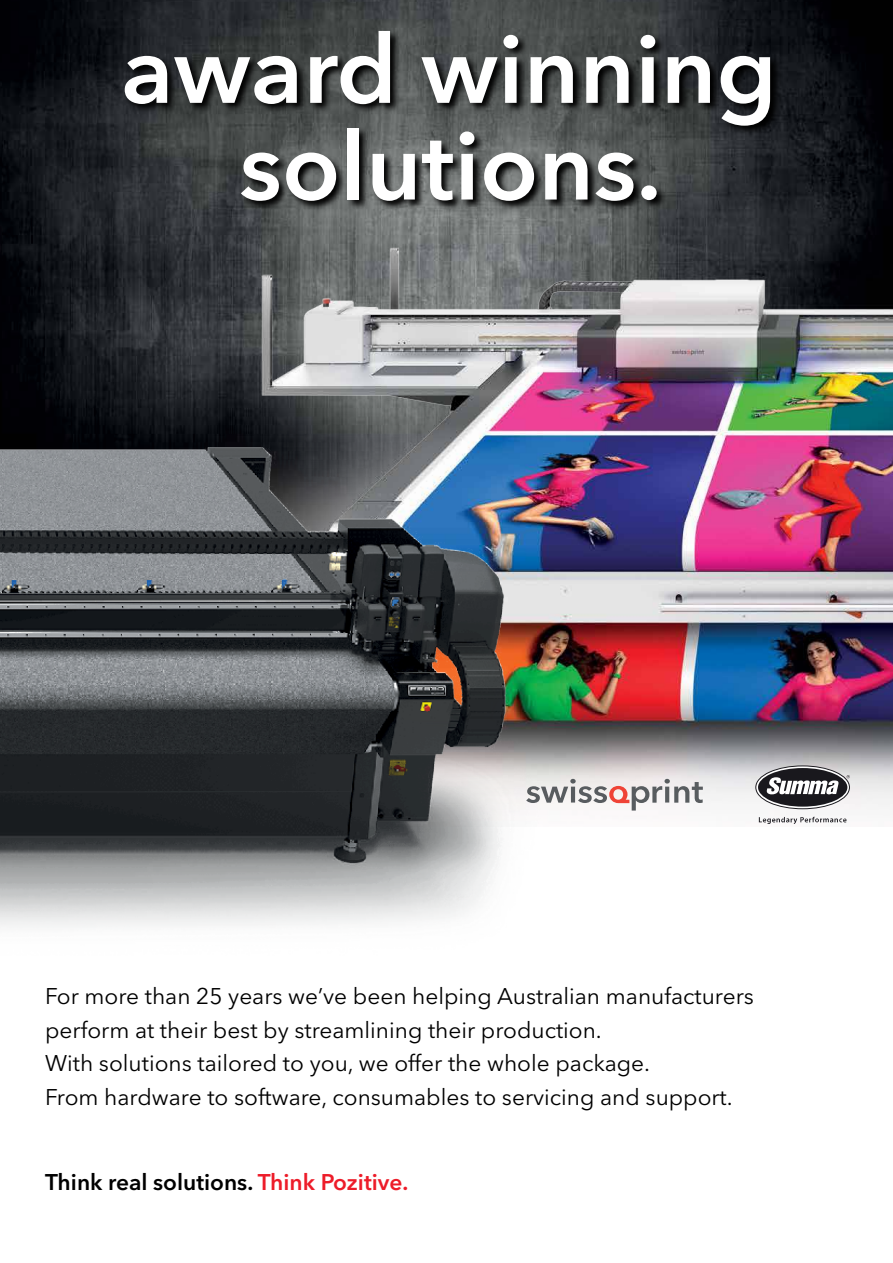
<style>
.page{position:relative;width:893px;height:1263px;background:#fff}
.page>*{position:absolute;margin:0;border:0;box-sizing:border-box;transform-origin:0 0}
.t1{font:600 95.1px/96.6px "Avenir Next LT Pro";color:#fff;text-align:center}
.t2{font:22.5px/33.9px "Avenir Next LT Pro";color:#000}
.t3{font:600 22.5px "Avenir Next LT Pro";color:#000}
.s1{color:#ed1c29}
</style>
<div class="page">
<hr style="left:892px;top:0;width:1px;height:1263px;background:#f9a57b">
<img style="left:0;top:0;width:893px;height:447px">
<img style="left:117px;top:18px;width:673px;height:219px">
<img style="left:144px;top:246px;width:749px;height:580px">
<img style="left:0;top:447px;width:548px;height:480px">
<svg style="left:526px;top:779px;width:177px;height:31px"></svg>
<svg style="left:759px;top:817px;width:87px;height:7px"></svg>
<svg style="left:755px;top:765px;width:95px;height:44px"></svg>
<h1 class="t1" style="left:121px;top:21px;width:657px">award winning solutions.</h1>
<p class="t2" style="left:45px;top:979px;width:710px">For more than 25 years we’ve been helping Australian manufacturers perform at their best by streamlining their production.<br>With solutions tailored to you, we offer the whole package.<br>From hardware to software, consumables to servicing and support.</p>
<p class="t3" style="left:45px;top:1169px;width:365px">Think real solutions. <span class="s1">Think Pozitive.</span></p>
</div>
